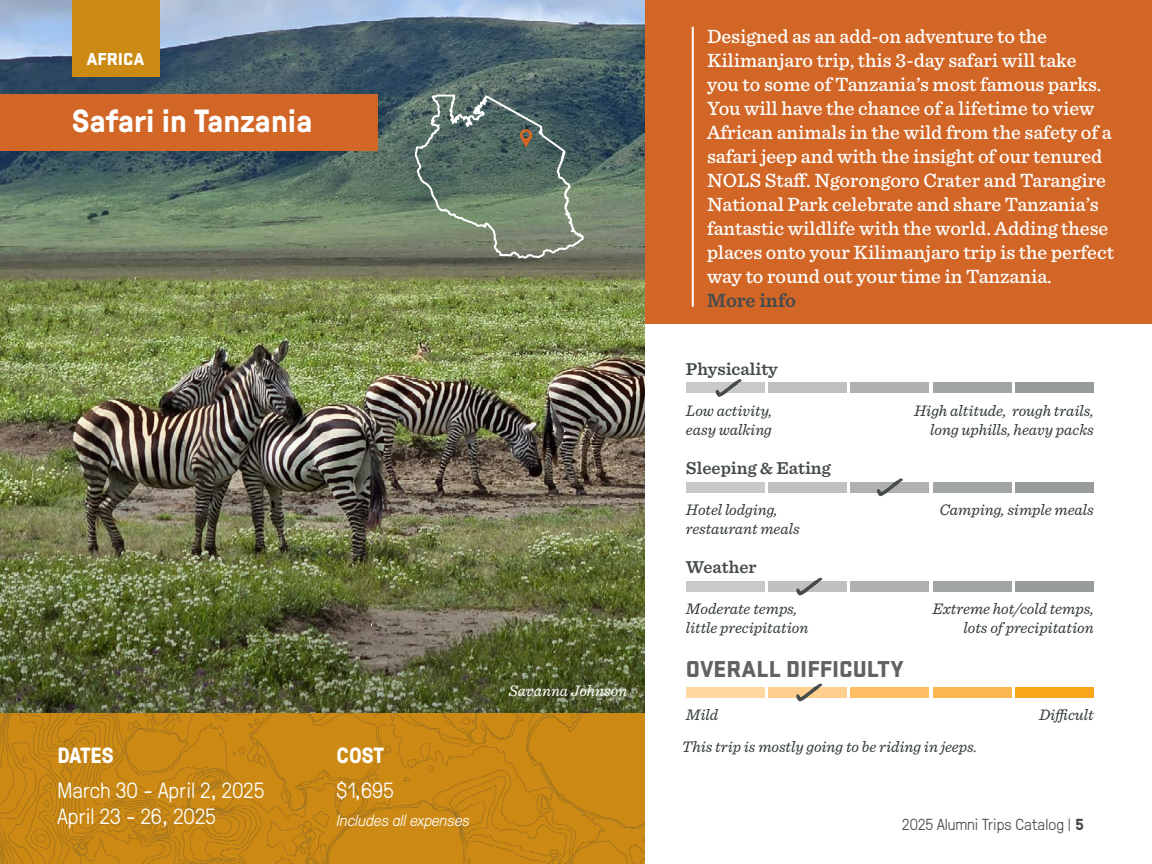
<style>
.page{position:relative;width:1152px;height:864px;background:#fff}
.page>*{position:absolute;margin:0;border:0;box-sizing:border-box;transform-origin:0 0}
.t1{font:700 32px "GT Pressura";color:#fff}
.t2{font:900 24px "Stratum 2";color:#616261}
.t3{font:300 22px/26.4px "GT Pressura";color:#fff}
.t4{font:700 22px "GT Pressura";color:#fff}
.t5{font:500 20px/24px "Sentinel";color:#fff}
.t6{font:600 20px "Sentinel";color:#454a4d}
.t7{font:600 18px "Sentinel";color:#454b4d}
.t8{font:900 18px "Stratum 2";color:#fff}
.t9{font:italic 16px/19.2px "Sentinel";color:#303739}
.t10{font:300 16px "GT Pressura";color:#454b4d}
.t11{font:italic 300 16px "GT Pressura";color:#fff}
.t12{font:italic 16px "Sentinel";color:#fff}
.s1{font-weight:700}
</style>
<div class="page">
<div style="left:592px;top:0;width:560px;height:324px;background:#d16626"></div>
<img style="left:0;top:0;width:645px;height:714px">
<img style="left:0;top:469px;width:644px;height:245px">
<div style="left:72px;top:0;width:87px;height:76px;background:#cc8a14"></div>
<svg style="left:481px;top:550px;width:8px;height:9px"></svg>
<svg style="left:413px;top:94px;width:172px;height:166px"></svg>
<div style="left:0;top:95px;width:377px;height:56px;background:#d16626"></div>
<hr style="left:692px;top:27px;width:2px;height:280px;background:#fff">
<svg style="left:0;top:714px;width:645px;height:150px;fill:#cc8a14"></svg>
<div style="left:686px;top:482px;width:78px;height:11px;background:#c9c9c7"></div>
<div style="left:851px;top:482px;width:78px;height:11px;background:#b0b0b0"></div>
<div style="left:768px;top:482px;width:79px;height:11px;background:#c0c0c0"></div>
<div style="left:933px;top:482px;width:78px;height:11px;background:#a2a5a6"></div>
<div style="left:1016px;top:482px;width:78px;height:11px;background:#979b9c"></div>
<div style="left:686px;top:581px;width:78px;height:11px;background:#c9c9c7"></div>
<div style="left:851px;top:581px;width:78px;height:11px;background:#b0b0b0"></div>
<div style="left:768px;top:581px;width:79px;height:11px;background:#c0c0c0"></div>
<div style="left:933px;top:581px;width:78px;height:11px;background:#a2a5a6"></div>
<div style="left:1016px;top:581px;width:78px;height:11px;background:#979b9c"></div>
<div style="left:686px;top:383px;width:78px;height:10px;background:#c9c9c7"></div>
<div style="left:851px;top:383px;width:78px;height:10px;background:#b0b0b0"></div>
<div style="left:768px;top:383px;width:79px;height:10px;background:#c0c0c0"></div>
<div style="left:933px;top:383px;width:78px;height:10px;background:#a2a5a6"></div>
<div style="left:1016px;top:383px;width:78px;height:10px;background:#979b9c"></div>
<div style="left:686px;top:687px;width:78px;height:11px;background:#ffd8a1"></div>
<div style="left:851px;top:687px;width:78px;height:11px;background:#fdbe66"></div>
<div style="left:768px;top:687px;width:79px;height:11px;background:#fecf8d"></div>
<div style="left:933px;top:687px;width:78px;height:11px;background:#fcb64f"></div>
<div style="left:1016px;top:687px;width:78px;height:11px;background:#faa61a"></div>
<svg style="left:877px;top:478px;width:26px;height:18px"></svg>
<svg style="left:796px;top:577px;width:27px;height:19px"></svg>
<svg style="left:796px;top:683px;width:27px;height:18px"></svg>
<svg style="left:715px;top:379px;width:27px;height:18px"></svg>
<p class="t8" style="left:86px;top:46px;width:60px">AFRICA</p>
<h1 class="t1" style="left:72px;top:98px;width:242px">Safari in Tanzania</h1>
<p class="t4" style="left:57px;top:739px;width:58px">DATES</p>
<p class="t3" style="left:57px;top:776px;width:209px">March 30 - April 2, 2025<br>April 23 - 26, 2025</p>
<p class="t4" style="left:337px;top:739px;width:49px">COST</p>
<p class="t3" style="left:337px;top:776px;width:59px">$1,695</p>
<p class="t11" style="left:337px;top:809px;width:134px">Includes all expenses</p>
<p class="t12" style="left:509px;top:679px;width:120px">Savanna Johnson</p>
<p class="t5" style="left:707px;top:23px;width:408px">Designed as an add-on adventure to the Kilimanjaro trip, this 3-day safari will take<br>you to some of Tanzania’s most famous parks.<br>You will have the chance of a lifetime to view African animals in the wild from the safety of a safari jeep and with the insight of our tenured NOLS Staff. Ngorongoro Crater and Tarangire National Park celebrate and share Tanzania’s fantastic wildlife with the world. Adding these places onto your Kilimanjaro trip is the perfect way to round out your time in Tanzania.</p>
<p class="t6" style="left:707px;top:285px;width:90px">More info</p>
<p class="t7" style="left:686px;top:355px;width:93px">Physicality</p>
<p class="t9" style="left:686px;top:400px;width:88px">Low activity, easy walking</p>
<p class="t9" style="left:914px;top:400px;width:181px;text-align:right">High altitude, rough trails, long uphills, heavy packs</p>
<p class="t7" style="left:686px;top:454px;width:146px">Sleeping &amp; Eating</p>
<p class="t9" style="left:686px;top:499px;width:115px">Hotel lodging, restaurant meals</p>
<p class="t9" style="left:939px;top:499px;width:156px">Camping, simple meals</p>
<p class="t7" style="left:686px;top:553px;width:72px">Weather</p>
<p class="t9" style="left:686px;top:598px;width:124px">Moderate temps, little precipitation</p>
<p class="t9" style="left:933px;top:598px;width:163px;text-align:right">Extreme hot/cold temps, lots of precipitation</p>
<p class="t2" style="left:686px;top:651px;width:219px">OVERALL DIFFICULTY</p>
<p class="t9" style="left:686px;top:704px;width:34px">Mild</p>
<p class="t9" style="left:1039px;top:704px;width:56px">Difficult</p>
<p class="t9" style="left:682px;top:736px;width:297px">This trip is mostly going to be riding in jeeps.</p>
<p class="t10" style="left:902px;top:812px;width:183px">2025 Alumni Trips Catalog | <span class="s1">5</span></p>
</div>
